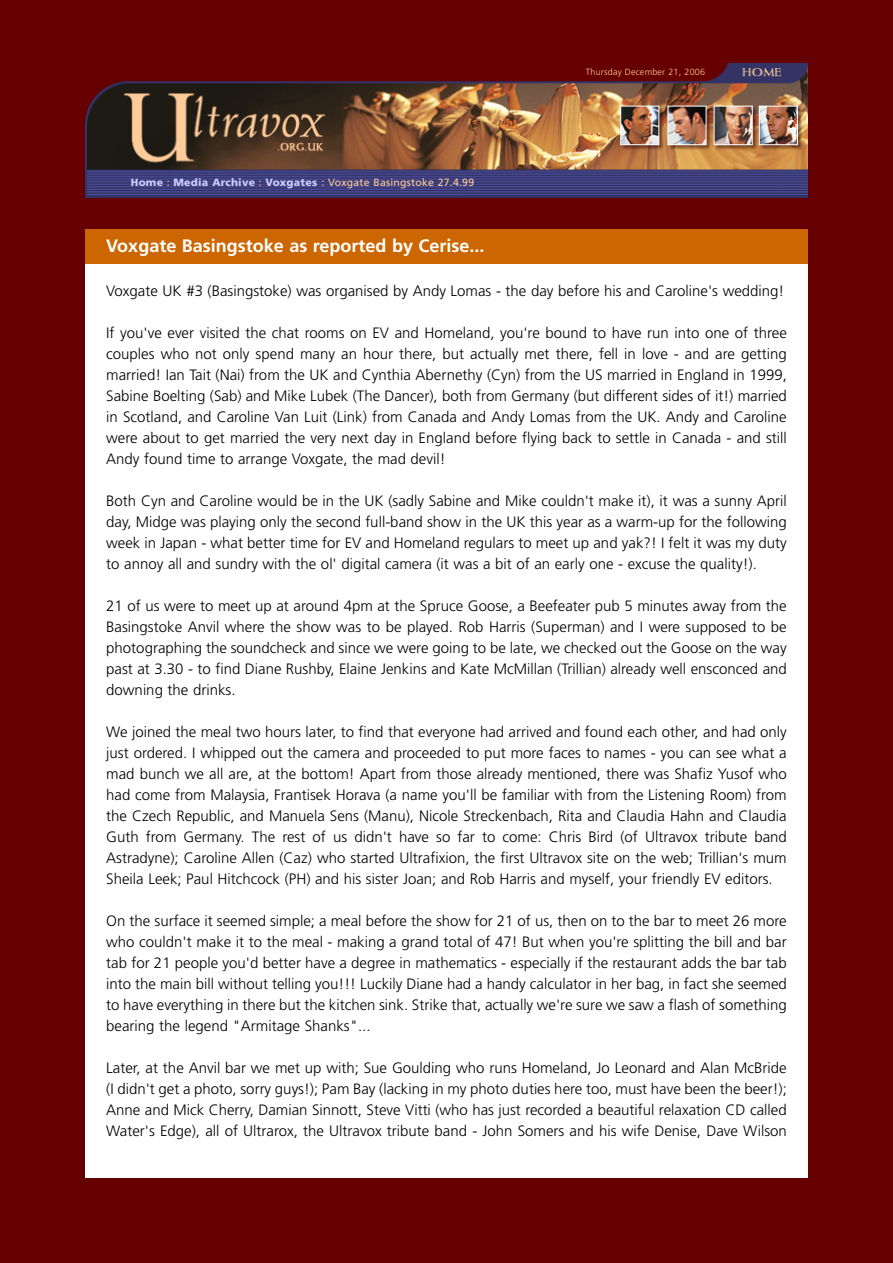
<style>
.page{position:relative;width:893px;height:1263px;background:#600}
.page>*{position:absolute;margin:0;border:0;box-sizing:border-box;transform-origin:0 0}
.t1{font:700 18px "Frutiger";color:#fff}
.t2{font:300 15px/21px "Frutiger";color:#000;text-align:justify}
.t3{font:10.5px "Frutiger";letter-spacing:.02em;color:#fc9}
.t4{font:300 9px "Frutiger";letter-spacing:.02em;color:#fc9}
.s1{font-weight:900;color:#ccf}
</style>
<div class="page">
<div style="left:85px;top:264px;width:723px;height:914px;background:#fff"></div>
<img style="left:85px;top:64px;width:723px;height:133px">
<div style="left:85px;top:230px;width:723px;height:34px;background:#c60"></div>
<p class="t3" style="left:131px;top:178px;width:345px"><span class="s1">Home</span> : <span class="s1">Media Archive</span> : <span class="s1">Voxgates</span> : Voxgate Basingstoke 27.4.99</p>
<p class="t1" style="left:106px;top:238px;width:380px">Voxgate Basingstoke as reported by Cerise...</p>
<p class="t4" style="left:586px;top:68px;width:121px">Thursday December 21, 2006</p>
<p class="t2" style="left:106px;top:282px;width:680px">Voxgate UK #3 (Basingstoke) was organised by Andy Lomas - the day before his and Caroline's wedding!</p>
<p class="t2" style="left:106px;top:324px;width:682px">If you've ever visited the chat rooms on EV and Homeland, you're bound to have run into one of three couples who not only spend many an hour there, but actually met there, fell in love - and are getting married! Ian Tait (Nai) from the UK and Cynthia Abernethy (Cyn) from the US married in England in 1999, Sabine Boelting (Sab) and Mike Lubek (The Dancer), both from Germany (but different sides of it!) married in Scotland, and Caroline Van Luit (Link) from Canada and Andy Lomas from the UK. Andy and Caroline were about to get married the very next day in England before flying back to settle in Canada - and still Andy found time to arrange Voxgate, the mad devil!</p>
<p class="t2" style="left:106px;top:492px;width:682px">Both Cyn and Caroline would be in the UK (sadly Sabine and Mike couldn't make it), it was a sunny April day, Midge was playing only the second full-band show in the UK this year as a warm-up for the following week in Japan - what better time for EV and Homeland regulars to meet up and yak?! I felt it was my duty to annoy all and sundry with the ol' digital camera (it was a bit of an early one - excuse the quality!).</p>
<p class="t2" style="left:106px;top:597px;width:682px">21 of us were to meet up at around 4pm at the Spruce Goose, a Beefeater pub 5 minutes away from the Basingstoke Anvil where the show was to be played. Rob Harris (Superman) and I were supposed to be photographing the soundcheck and since we were going to be late, we checked out the Goose on the way past at 3.30 - to find Diane Rushby, Elaine Jenkins and Kate McMillan (Trillian) already well ensconced and downing the drinks.</p>
<p class="t2" style="left:106px;top:723px;width:682px">We joined the meal two hours later, to find that everyone had arrived and found each other, and had only just ordered. I whipped out the camera and proceeded to put more faces to names - you can see what a mad bunch we all are, at the bottom! Apart from those already mentioned, there was Shafiz Yusof who had come from Malaysia, Frantisek Horava (a name you'll be familiar with from the Listening Room) from the Czech Republic, and Manuela Sens (Manu), Nicole Streckenbach, Rita and Claudia Hahn and Claudia Guth from Germany. The rest of us didn't have so far to come: Chris Bird (of Ultravox tribute band Astradyne); Caroline Allen (Caz) who started Ultrafixion, the first Ultravox site on the web; Trillian's mum Sheila Leek; Paul Hitchcock (PH) and his sister Joan; and Rob Harris and myself, your friendly EV editors.</p>
<p class="t2" style="left:106px;top:912px;width:682px">On the surface it seemed simple; a meal before the show for 21 of us, then on to the bar to meet 26 more who couldn't make it to the meal - making a grand total of 47! But when you're splitting the bill and bar tab for 21 people you'd better have a degree in mathematics - especially if the restaurant adds the bar tab into the main bill without telling you!!! Luckily Diane had a handy calculator in her bag, in fact she seemed to have everything in there but the kitchen sink. Strike that, actually we're sure we saw a flash of something bearing the legend "Armitage Shanks"...</p>
<p class="t2" style="left:106px;top:1059px;width:682px">Later, at the Anvil bar we met up with; Sue Goulding who runs Homeland, Jo Leonard and Alan McBride (I didn't get a photo, sorry guys!); Pam Bay (lacking in my photo duties here too, must have been the beer!); Anne and Mick Cherry, Damian Sinnott, Steve Vitti (who has just recorded a beautiful relaxation CD called Water's Edge), all of Ultrarox, the Ultravox tribute band - John Somers and his wife Denise, Dave Wilson</p>
</div>
